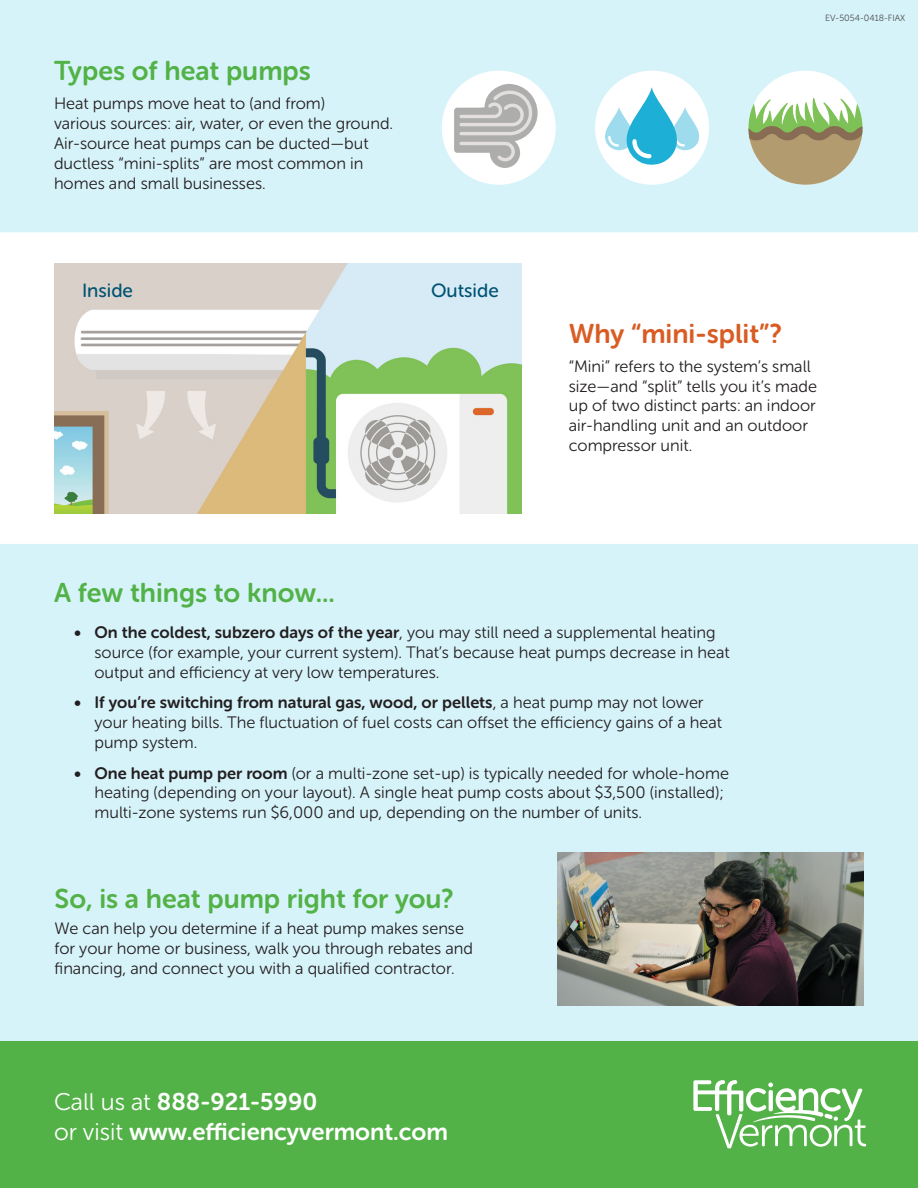
<style>
.page{position:relative;width:918px;height:1188px;background:#d7f3fa}
.page>*{position:absolute;margin:0;border:0;box-sizing:border-box;transform-origin:0 0}
.t1{font:27px "Museo Sans Rounded 700";color:#53b247}
.t2{font:27px "Museo Sans Rounded 700";color:#d95c23}
.t3{font:24px/30px "Museo Sans Rounded 700";color:#fff}
.t4{font:19.05px "Museo Sans Rounded 500";color:#005273}
.t5{font:16.5px/19.8px "Museo Sans Rounded 300";color:#231f20}
.t6{font:16.5px "Museo Sans Rounded 700";color:#231f20}
.t7{font:9px "Museo Sans Rounded 300";color:#4b4c4d}
.s1{font-family:"Museo Sans Rounded 700"}
.s2{font-family:"Museo Sans Rounded 300"}
</style>
<div class="page">
<div style="left:442px;top:71px;width:114px;height:114px;background:#fff;border-radius:50%"></div>
<svg style="left:454px;top:84px;width:84px;height:84px"></svg>
<div style="left:0;top:232px;width:918px;height:312px;background:#fff"></div>
<img style="left:54px;top:264px;width:467px;height:249px">
<div style="left:595px;top:71px;width:114px;height:114px;background:#fff;border-radius:50%"></div>
<svg style="left:605px;top:87px;width:94px;height:78px"></svg>
<div style="left:748px;top:71px;width:114px;height:114px;background:#fff;border-radius:50%"></div>
<svg style="left:748px;top:90px;width:114px;height:95px"></svg>
<div style="left:0;top:1041px;width:918px;height:147px;background:#53b247"></div>
<svg style="left:693px;top:1080px;width:173px;height:68px"></svg>
<img style="left:557px;top:852px;width:307px;height:154px">
<h1 class="t1" style="left:54px;top:56px;width:258px">Types of heat pumps</h1>
<p class="t5" style="left:54px;top:94px;width:341px">Heat pumps move heat to (and from)<br>various sources: air, water, or even the ground.<br>Air-source heat pumps can be ducted—but ductless “mini-splits” are most common in homes and small businesses.</p>
<p class="t4" style="left:82px;top:280px;width:52px">Inside</p>
<p class="t4" style="left:431px;top:280px;width:69px">Outside</p>
<p class="t7" style="left:825px;top:13px;width:82px">EV-5054-0418-FIAX</p>
<h1 class="t2" style="left:569px;top:318px;width:215px">Why “mini-split”?</h1>
<p class="t5" style="left:569px;top:356px;width:250px">“Mini” refers to the system’s small size—and “split” tells you it’s made up of two distinct parts: an indoor air-handling unit and an outdoor compressor unit.</p>
<h1 class="t1" style="left:54px;top:577px;width:282px">A few things to know...</h1>
<p class="t5" style="left:94px;top:623px;width:637px;text-indent:-20px"><span class="s1">• On the coldest, subzero days of the year</span>, you may still need a supplemental heating source (for example, your current system). That’s because heat pumps decrease in heat output and efficiency at very low temperatures.</p>
<p class="t6" style="left:74px;top:694px;width:631px">• If you’re switching from natural gas, wood, or pellets<span class="s2">, a heat pump may not lower</span></p>
<p class="t5" style="left:94px;top:713px;width:629px">your heating bills. The fluctuation of fuel costs can offset the efficiency gains of a heat pump system.</p>
<p class="t5" style="left:94px;top:763px;width:636px;text-indent:-20px"><span class="s1">• One heat pump per room</span> (or a multi-zone set-up) is typically needed for whole-home heating (depending on your layout). A single heat pump costs about $3,500 (installed); multi-zone systems run $6,000 and up, depending on the number of units.</p>
<h1 class="t1" style="left:55px;top:883px;width:401px">So, is a heat pump right for you?</h1>
<p class="t5" style="left:55px;top:919px;width:420px">We can help you determine if a heat pump makes sense for your home or business, walk you through rebates and financing, and connect you with a qualified contractor.</p>
<h2 class="t3" style="left:54px;top:1087px;width:395px"><span class="s2">Call us at</span> 888-921-5990<br><span class="s2">or visit</span> www.efficiencyvermont.com</h2>
</div>
